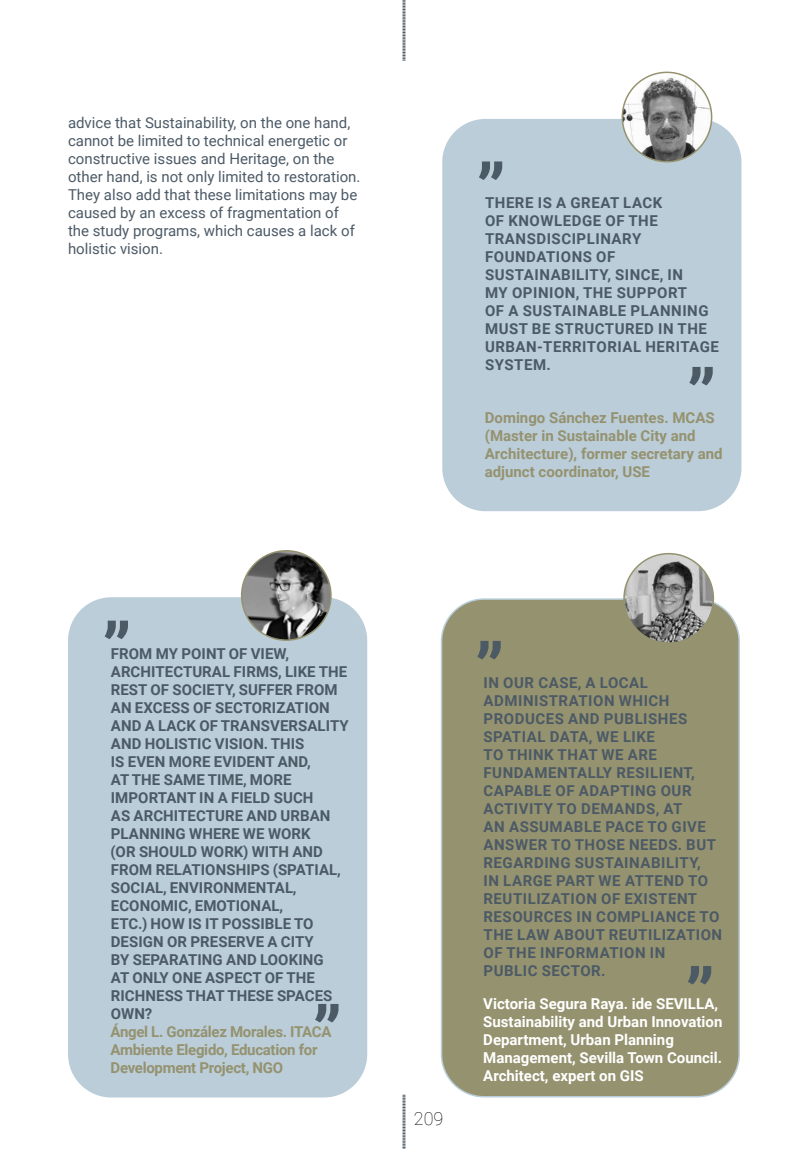
<style>
.page{position:relative;width:808px;height:1149px;background:#fff}
.page>*{position:absolute;margin:0;border:0;box-sizing:border-box;transform-origin:0 0}
.t1{font:700 72px "Roboto";color:#4c5a66}
.t2{font:100 18px "Roboto";color:#000}
.t3{font:700 15px/18px "Roboto";letter-spacing:.02em;color:#4c5a66}
.t4{font:15px/18px "Roboto";color:#4c5a66}
.t5{font:700 15px/18px "Roboto";color:#fff}
.t6{font:700 15px/18px "Roboto";color:#95926f}
.t7{font:700 15px/18px "Roboto";letter-spacing:-.02em;color:#95926f}
</style>
<div class="page">
<svg style="left:402px;top:1094px;width:3px;height:55px"></svg>
<svg style="left:402px;top:0;width:3px;height:61px"></svg>
<div style="left:69px;top:597px;width:297px;height:499px;background:#bacdd9;border-radius:43px"></div>
<div style="left:68px;top:597px;width:299px;height:500px;border:2px solid #bacdd9;border-radius:43px"></div>
<div style="left:441px;top:599px;width:298px;height:497px;background:#95926f;border-radius:43px"></div>
<div style="left:441px;top:598px;width:299px;height:499px;border:2px solid #bacdd9;border-radius:43px"></div>
<div style="left:443px;top:120px;width:298px;height:390px;background:#bacdd9;border-radius:43px"></div>
<div style="left:442px;top:119px;width:299px;height:392px;border:2px solid #bacdd9;border-radius:43px"></div>
<img style="left:622px;top:72px;width:90px;height:90px;border-radius:45px">
<div style="left:621px;top:72px;width:91px;height:90px;border:2px solid #95926f;border-radius:50%"></div>
<img style="left:624px;top:553px;width:89px;height:89px;border-radius:45px">
<div style="left:623px;top:552px;width:91px;height:91px;border:2px solid #95926f;border-radius:50%"></div>
<img style="left:242px;top:550px;width:89px;height:90px;border-radius:45px">
<div style="left:241px;top:550px;width:91px;height:90px;border:2px solid #95926f;border-radius:50%"></div>
<p class="t4" style="left:68px;top:113px;width:294px">advice that Sustainability, on the one hand, cannot be limited to technical energetic or constructive issues and Heritage, on the other hand, is not only limited to restoration.<br>They also add that these limitations may be caused by an excess of fragmentation of the study programs, which causes a lack of holistic vision.</p>
<h1 class="t1" style="left:476px;top:139px;width:31px">”</h1>
<p class="t3" style="left:485px;top:193px;width:235px">THERE IS A GREAT LACK<br>OF KNOWLEDGE OF THE<br>TRANSDISCIPLINARY<br>FOUNDATIONS OF<br>SUSTAINABILITY, SINCE, IN<br>MY OPINION, THE SUPPORT<br>OF A SUSTAINABLE PLANNING<br>MUST BE STRUCTURED IN THE<br>URBAN-TERRITORIAL HERITAGE<br>SYSTEM.</p>
<h1 class="t1" style="left:687px;top:345px;width:31px">”</h1>
<p class="t6" style="left:485px;top:408px;width:231px">Domingo Sánchez Fuentes. MCAS</p>
<p class="t6" style="left:485px;top:426px;width:239px">(Master in Sustainable City and<br>Architecture), former secretary and adjunct coordinator, USE</p>
<h1 class="t1" style="left:102px;top:598px;width:31px">”</h1>
<p class="t3" style="left:111px;top:643px;width:240px">FROM MY POINT OF VIEW,<br>ARCHITECTURAL FIRMS, LIKE THE<br>REST OF SOCIETY, SUFFER FROM<br>AN EXCESS OF SECTORIZATION<br>AND A LACK OF TRANSVERSALITY<br>AND HOLISTIC VISION. THIS<br>IS EVEN MORE EVIDENT AND,<br>AT THE SAME TIME, MORE<br>IMPORTANT IN A FIELD SUCH<br>AS ARCHITECTURE AND URBAN<br>PLANNING WHERE WE WORK<br>(OR SHOULD WORK) WITH AND<br>FROM RELATIONSHIPS (SPATIAL,<br>SOCIAL, ENVIRONMENTAL,<br>ECONOMIC, EMOTIONAL,<br>ETC.) HOW IS IT POSSIBLE TO<br>DESIGN OR PRESERVE A CITY<br>BY SEPARATING AND LOOKING<br>AT ONLY ONE ASPECT OF THE<br>RICHNESS THAT THESE SPACES<br>OWN?</p>
<p class="t7" style="left:111px;top:1021px;width:222px">Ángel L. González Morales. ITACA<br>Ambiente Elegido, Education for<br>Development Project, NGO</p>
<h1 class="t1" style="left:313px;top:981px;width:31px">”</h1>
<p class="t2" style="left:414px;top:1105px;width:31px">209</p>
<h1 class="t1" style="left:475px;top:618px;width:31px">”</h1>
<p class="t3" style="left:483px;top:672px;width:240px">IN OUR CASE, A LOCAL<br>ADMINISTRATION WHICH<br>PRODUCES AND PUBLISHES<br>SPATIAL DATA, WE LIKE<br>TO THINK THAT WE ARE<br>FUNDAMENTALLY RESILIENT,<br>CAPABLE OF ADAPTING OUR<br>ACTIVITY TO DEMANDS, AT<br>AN ASSUMABLE PACE TO GIVE<br>ANSWER TO THOSE NEEDS. BUT<br>REGARDING SUSTAINABILITY,<br>IN LARGE PART WE ATTEND TO<br>REUTILIZATION OF EXISTENT<br>RESOURCES IN COMPLIANCE TO<br>THE LAW ABOUT REUTILIZATION<br>OF THE INFORMATION IN<br>PUBLIC SECTOR.</p>
<h1 class="t1" style="left:685px;top:943px;width:31px">”</h1>
<p class="t5" style="left:483px;top:994px;width:241px">Victoria Segura Raya. ide SEVILLA,<br>Sustainability and Urban Innovation<br>Department, Urban Planning<br>Management, Sevilla Town Council.<br>Architect, expert on GIS</p>
</div>
